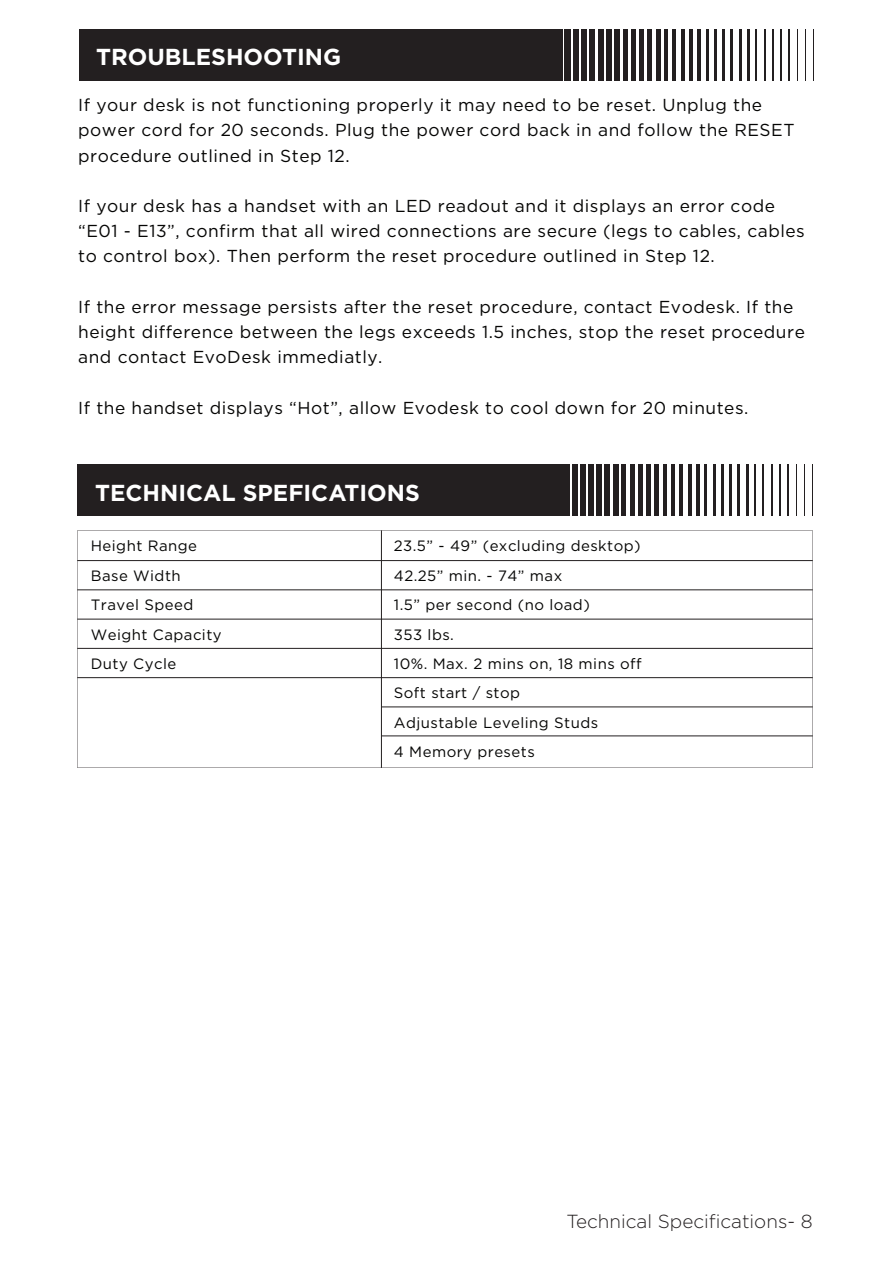
<style>
.page{position:relative;width:893px;height:1263px;background:#fff}
.page>*{position:absolute;margin:0;border:0;box-sizing:border-box;transform-origin:0 0}
.t1{font:700 23.1px "Gotham";color:#fff}
.t2{font:300 18.9px "Gotham";color:#231f20}
.t3{font:17.4px/25.2px "Gotham";letter-spacing:.03em;color:#050504}
.t4{font:15px/29.4px "Gotham";letter-spacing:.03em;color:#050504}
</style>
<div class="page">
<div style="left:77px;top:464px;width:493px;height:52px;background:#231f20"></div>
<div style="left:572px;top:464px;width:6px;height:52px;background:#231f20"></div>
<div style="left:580px;top:464px;width:6px;height:52px;background:#231f20"></div>
<div style="left:588px;top:464px;width:6px;height:52px;background:#231f20"></div>
<div style="left:597px;top:464px;width:5px;height:52px;background:#231f20"></div>
<div style="left:605px;top:464px;width:5px;height:52px;background:#231f20"></div>
<div style="left:613px;top:464px;width:5px;height:52px;background:#231f20"></div>
<div style="left:621px;top:464px;width:5px;height:52px;background:#231f20"></div>
<hr style="left:630px;top:464px;width:4px;height:52px;background:#231f20">
<hr style="left:638px;top:464px;width:4px;height:52px;background:#231f20">
<div style="left:646px;top:464px;width:5px;height:52px;background:#231f20"></div>
<hr style="left:655px;top:464px;width:4px;height:52px;background:#231f20">
<hr style="left:663px;top:464px;width:4px;height:52px;background:#231f20">
<hr style="left:671px;top:464px;width:4px;height:52px;background:#231f20">
<hr style="left:680px;top:464px;width:3px;height:52px;background:#231f20">
<hr style="left:688px;top:464px;width:3px;height:52px;background:#231f20">
<hr style="left:696px;top:464px;width:3px;height:52px;background:#231f20">
<hr style="left:704px;top:464px;width:3px;height:52px;background:#231f20">
<hr style="left:713px;top:464px;width:3px;height:52px;background:#231f20">
<hr style="left:721px;top:464px;width:3px;height:52px;background:#231f20">
<hr style="left:729px;top:464px;width:3px;height:52px;background:#231f20">
<hr style="left:738px;top:464px;width:2px;height:52px;background:#231f20">
<hr style="left:746px;top:464px;width:2px;height:52px;background:#231f20">
<hr style="left:754px;top:464px;width:2px;height:52px;background:#231f20">
<hr style="left:763px;top:464px;width:1px;height:52px;background:#231f20">
<hr style="left:771px;top:464px;width:1px;height:52px;background:#231f20">
<hr style="left:779px;top:464px;width:1px;height:52px;background:#231f20">
<hr style="left:787px;top:464px;width:2px;height:52px;background:#231f20">
<hr style="left:796px;top:464px;width:1px;height:52px;background:#231f20">
<hr style="left:804px;top:464px;width:1px;height:52px;background:#231f20">
<hr style="left:812px;top:464px;width:1px;height:52px;background:#231f20">
<svg style="left:77px;top:530px;width:736px;height:238px"></svg>
<hr style="left:381px;top:530px;width:1px;height:238px;background:#231f20">
<hr style="left:77px;top:560px;width:736px;height:1px;background:#231f20">
<hr style="left:77px;top:590px;width:736px;height:1px;background:#231f20">
<hr style="left:77px;top:619px;width:736px;height:1px;background:#231f20">
<hr style="left:77px;top:648px;width:736px;height:1px;background:#231f20">
<hr style="left:77px;top:677px;width:736px;height:1px;background:#231f20">
<hr style="left:381px;top:707px;width:432px;height:1px;background:#231f20">
<hr style="left:381px;top:736px;width:432px;height:1px;background:#231f20">
<div style="left:79px;top:29px;width:477px;height:52px;background:#231f20"></div>
<div style="left:556px;top:29px;width:7px;height:52px;background:#231f20"></div>
<div style="left:565px;top:29px;width:6px;height:52px;background:#231f20"></div>
<div style="left:573px;top:29px;width:6px;height:52px;background:#231f20"></div>
<div style="left:581px;top:29px;width:6px;height:52px;background:#231f20"></div>
<div style="left:589px;top:29px;width:6px;height:52px;background:#231f20"></div>
<div style="left:598px;top:29px;width:5px;height:52px;background:#231f20"></div>
<div style="left:606px;top:29px;width:5px;height:52px;background:#231f20"></div>
<div style="left:614px;top:29px;width:5px;height:52px;background:#231f20"></div>
<div style="left:623px;top:29px;width:5px;height:52px;background:#231f20"></div>
<div style="left:631px;top:29px;width:5px;height:52px;background:#231f20"></div>
<div style="left:639px;top:29px;width:5px;height:52px;background:#231f20"></div>
<hr style="left:648px;top:29px;width:4px;height:52px;background:#231f20">
<hr style="left:656px;top:29px;width:4px;height:52px;background:#231f20">
<hr style="left:664px;top:29px;width:4px;height:52px;background:#231f20">
<hr style="left:672px;top:29px;width:4px;height:52px;background:#231f20">
<hr style="left:681px;top:29px;width:3px;height:52px;background:#231f20">
<hr style="left:689px;top:29px;width:3px;height:52px;background:#231f20">
<hr style="left:697px;top:29px;width:4px;height:52px;background:#231f20">
<hr style="left:706px;top:29px;width:3px;height:52px;background:#231f20">
<hr style="left:714px;top:29px;width:3px;height:52px;background:#231f20">
<hr style="left:722px;top:29px;width:3px;height:52px;background:#231f20">
<hr style="left:731px;top:29px;width:2px;height:52px;background:#231f20">
<hr style="left:739px;top:29px;width:2px;height:52px;background:#231f20">
<hr style="left:747px;top:29px;width:2px;height:52px;background:#231f20">
<hr style="left:755px;top:29px;width:2px;height:52px;background:#231f20">
<hr style="left:764px;top:29px;width:1px;height:52px;background:#231f20">
<hr style="left:772px;top:29px;width:2px;height:52px;background:#231f20">
<hr style="left:780px;top:29px;width:2px;height:52px;background:#231f20">
<hr style="left:789px;top:29px;width:1px;height:52px;background:#231f20">
<hr style="left:797px;top:29px;width:1px;height:52px;background:#231f20">
<hr style="left:805px;top:29px;width:1px;height:52px;background:#231f20">
<hr style="left:814px;top:29px;width:1px;height:52px;background:#231f20">
<h1 class="t1" style="left:96px;top:43px;width:247px">TROUBLESHOOTING</h1>
<p class="t3" style="left:78px;top:92px;width:718px">If your desk is not functioning properly it may need to be reset. Unplug the power cord for 20 seconds. Plug the power cord back in and follow the RESET procedure outlined in Step 12.</p>
<p class="t3" style="left:78px;top:193px;width:728px">If your desk has a handset with an LED readout and it displays an error code “E01 - E13”, confirm that all wired connections are secure (legs to cables, cables to control box). Then perform the reset procedure outlined in Step 12.</p>
<p class="t3" style="left:78px;top:294px;width:728px">If the error message persists after the reset procedure, contact Evodesk. If the height difference between the legs exceeds 1.5 inches, stop the reset procedure and contact EvoDesk immediatly.</p>
<p class="t3" style="left:78px;top:395px;width:672px">If the handset displays “Hot”, allow Evodesk to cool down for 20 minutes.</p>
<h1 class="t1" style="left:95px;top:479px;width:326px">TECHNICAL SPEFICATIONS</h1>
<p class="t4" style="left:91px;top:531px;width:132px">Height Range<br>Base Width<br>Travel Speed<br>Weight Capacity<br>Duty Cycle</p>
<p class="t4" style="left:394px;top:531px;width:249px">23.5” - 49” (excluding desktop)<br>42.25” min. - 74” max<br>1.5” per second (no load)<br>353 lbs.<br>10%. Max. 2 mins on, 18 mins off<br>Soft start / stop<br>Adjustable Leveling Studs<br>4 Memory presets</p>
<p class="t2" style="left:566px;top:1211px;width:248px">Technical Specifications- 8</p>
</div>
